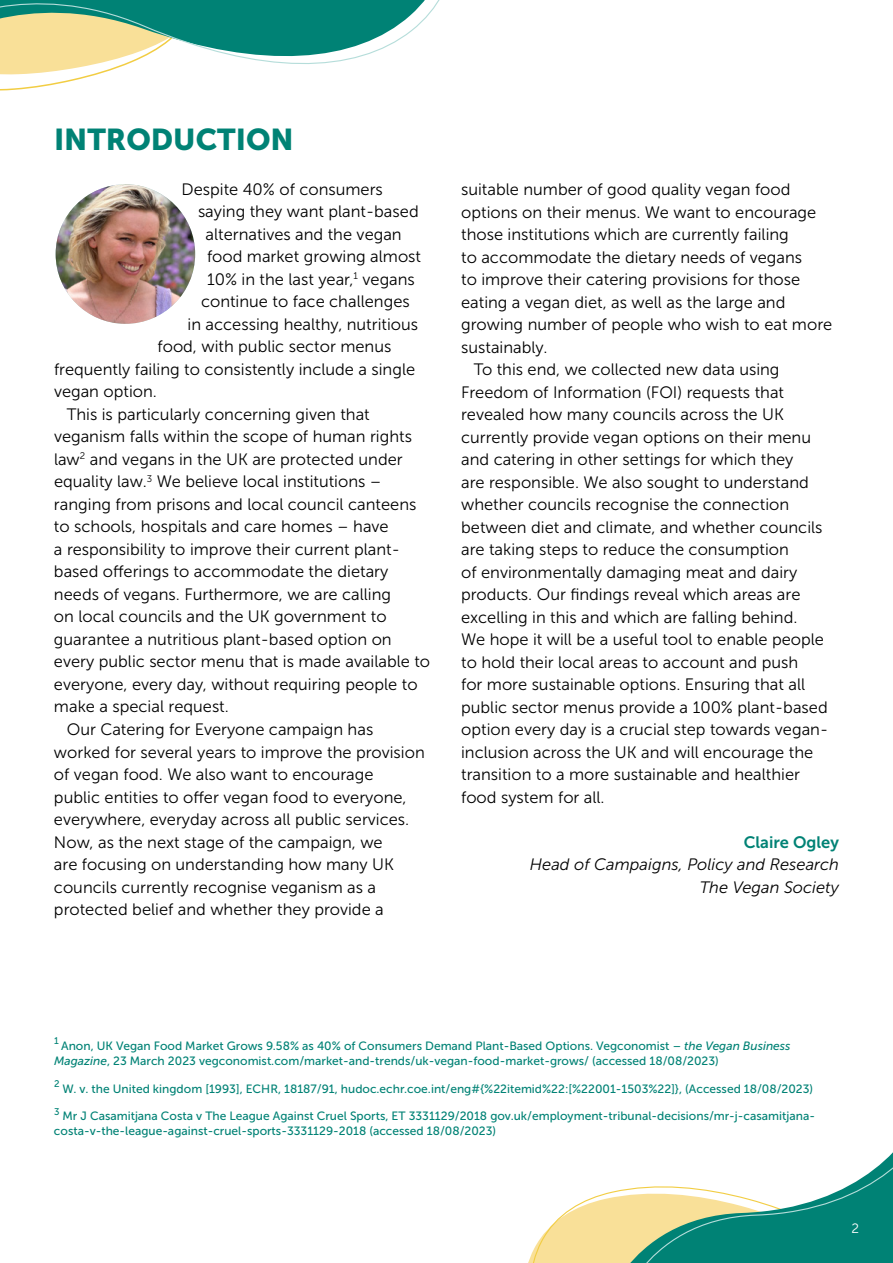
<style>
.page{position:relative;width:893px;height:1263px;background:#fff}
.page>*{position:absolute;margin:0;border:0;box-sizing:border-box;transform-origin:0 0}
.t1{font:30px "Museo Sans 900";color:#008275}
.t2{font:16.5px "Museo Sans 300";color:#000}
.t3{font:italic 16.5px/22.5px "Museo Sans 300";color:#000;text-align:right}
.t4{font:16.5px "Museo Sans 700";color:#008275}
.t5{font:13.5px "Museo Sans 300";color:#fff}
.t6{font:12px/15px "Museo Sans 500";color:#008275}
.t7{font:9.6px "Museo Sans 500";color:#008275}
.s1{font-style:italic}
</style>
<div class="page">
<img style="left:56px;top:184px;width:139px;height:140px;border-radius:70px">
<svg style="left:0;top:0;width:440px;height:91px"></svg>
<svg style="left:528px;top:1195px;width:70px;height:68px"></svg>
<svg style="left:598px;top:1191px;width:14px;height:72px"></svg>
<svg style="left:612px;top:1152px;width:281px;height:111px"></svg>
<h1 class="t1" style="left:54px;top:122px;width:241px">INTRODUCTION</h1>
<p class="t2" style="left:182px;top:180px;width:203px">Despite 40% of consumers</p>
<p class="t2" style="left:198px;top:203px;width:222px">saying they want plant-based</p>
<p class="t2" style="left:206px;top:225px;width:198px">alternatives and the vegan</p>
<p class="t2" style="left:207px;top:248px;width:216px">food market growing almost</p>
<p class="t2" style="left:207px;top:270px;width:209px">10% in the last year,<sup>1</sup> vegans</p>
<p class="t2" style="left:201px;top:293px;width:210px">continue to face challenges</p>
<p class="t2" style="left:188px;top:315px;width:232px">in accessing healthy, nutritious</p>
<p class="t2" style="left:158px;top:338px;width:235px">food, with public sector menus</p>
<p class="t2" style="left:54px;top:360px;width:363px">frequently failing to consistently include a single</p>
<p class="t2" style="left:54px;top:383px;width:104px">vegan option.</p>
<p class="t2" style="left:67px;top:405px;width:304px">This is particularly concerning given that</p>
<p class="t2" style="left:54px;top:428px;width:359px">veganism falls within the scope of human rights</p>
<p class="t2" style="left:54px;top:450px;width:350px">law<sup>2</sup> and vegans in the UK are protected under</p>
<p class="t2" style="left:54px;top:473px;width:329px">equality law.<sup>3</sup> We believe local institutions –</p>
<p class="t2" style="left:54px;top:495px;width:364px">ranging from prisons and local council canteens</p>
<p class="t2" style="left:54px;top:518px;width:336px">to schools, hospitals and care homes – have</p>
<p class="t2" style="left:54px;top:540px;width:347px">a responsibility to improve their current plant-</p>
<p class="t2" style="left:54px;top:563px;width:336px">based offerings to accommodate the dietary</p>
<p class="t2" style="left:54px;top:585px;width:339px">needs of vegans. Furthermore, we are calling</p>
<p class="t2" style="left:54px;top:608px;width:334px">on local councils and the UK government to</p>
<p class="t2" style="left:54px;top:630px;width:339px">guarantee a nutritious plant-based option on</p>
<p class="t2" style="left:54px;top:653px;width:378px">every public sector menu that is made available to</p>
<p class="t2" style="left:54px;top:675px;width:365px">everyone, every day, without requiring people to</p>
<p class="t2" style="left:54px;top:698px;width:176px">make a special request.</p>
<p class="t2" style="left:67px;top:720px;width:308px">Our Catering for Everyone campaign has</p>
<p class="t2" style="left:54px;top:743px;width:372px">worked for several years to improve the provision</p>
<p class="t2" style="left:54px;top:765px;width:321px">of vegan food. We also want to encourage</p>
<p class="t2" style="left:54px;top:788px;width:354px">public entities to offer vegan food to everyone,</p>
<p class="t2" style="left:54px;top:810px;width:357px">everywhere, everyday across all public services.</p>
<p class="t2" style="left:54px;top:833px;width:330px">Now, as the next stage of the campaign, we</p>
<p class="t2" style="left:54px;top:855px;width:342px">are focusing on understanding how many UK</p>
<p class="t2" style="left:54px;top:878px;width:324px">councils currently recognise veganism as a</p>
<p class="t2" style="left:54px;top:900px;width:331px">protected belief and whether they provide a</p>
<p class="t2" style="left:461px;top:180px;width:331px">suitable number of good quality vegan food</p>
<p class="t2" style="left:461px;top:203px;width:357px">options on their menus. We want to encourage</p>
<p class="t2" style="left:461px;top:225px;width:329px">those institutions which are currently failing</p>
<p class="t2" style="left:461px;top:248px;width:343px">to accommodate the dietary needs of vegans</p>
<p class="t2" style="left:461px;top:270px;width:341px">to improve their catering provisions for those</p>
<p class="t2" style="left:461px;top:293px;width:326px">eating a vegan diet, as well as the large and</p>
<p class="t2" style="left:461px;top:315px;width:373px">growing number of people who wish to eat more</p>
<p class="t2" style="left:461px;top:338px;width:88px">sustainably.</p>
<p class="t2" style="left:474px;top:360px;width:307px">To this end, we collected new data using</p>
<p class="t2" style="left:461px;top:383px;width:324px">Freedom of Information (FOI) requests that</p>
<p class="t2" style="left:461px;top:405px;width:324px">revealed how many councils across the UK</p>
<p class="t2" style="left:461px;top:428px;width:351px">currently provide vegan options on their menu</p>
<p class="t2" style="left:461px;top:450px;width:334px">and catering in other settings for which they</p>
<p class="t2" style="left:461px;top:473px;width:349px">are responsible. We also sought to understand</p>
<p class="t2" style="left:461px;top:495px;width:330px">whether councils recognise the connection</p>
<p class="t2" style="left:461px;top:518px;width:363px">between diet and climate, and whether councils</p>
<p class="t2" style="left:461px;top:540px;width:329px">are taking steps to reduce the consumption</p>
<p class="t2" style="left:461px;top:563px;width:338px">of environmentally damaging meat and dairy</p>
<p class="t2" style="left:461px;top:586px;width:341px">products. Our findings reveal which areas are</p>
<p class="t2" style="left:461px;top:608px;width:338px">excelling in this and which are falling behind.</p>
<p class="t2" style="left:461px;top:631px;width:364px">We hope it will be a useful tool to enable people</p>
<p class="t2" style="left:461px;top:653px;width:339px">to hold their local areas to account and push</p>
<p class="t2" style="left:461px;top:676px;width:345px">for more sustainable options. Ensuring that all</p>
<p class="t2" style="left:461px;top:698px;width:368px">public sector menus provide a 100% plant-based</p>
<p class="t2" style="left:461px;top:721px;width:368px">option every day is a crucial step towards vegan-</p>
<p class="t2" style="left:461px;top:743px;width:354px">inclusion across the UK and will encourage the</p>
<p class="t2" style="left:461px;top:766px;width:340px">transition to a more sustainable and healthier</p>
<p class="t2" style="left:461px;top:788px;width:145px">food system for all.</p>
<p class="t4" style="left:744px;top:833px;width:97px">Claire Ogley</p>
<p class="t3" style="left:530px;top:853px;width:311px">Head of Campaigns, Policy and Research<br>The Vegan Society</p>
<p class="t7" style="left:54px;top:1036px;width:6px">1</p>
<p class="t6" style="left:54px;top:1038px;width:738px;text-indent:7px">Anon, UK Vegan Food Market Grows 9.58% as 40% of Consumers Demand Plant-Based Options. Vegconomist – <span class="s1">the Vegan Business<br>Magazine</span>, 23 March 2023 vegconomist.com/market-and-trends/uk-vegan-food-market-grows/ (accessed 18/08/2023)</p>
<p class="t7" style="left:54px;top:1078px;width:7px">2</p>
<p class="t6" style="left:63px;top:1081px;width:752px">W. v. the United kingdom [1993], ECHR, 18187/91, hudoc.echr.coe.int/eng#{%22itemid%22:[%22001-1503%22]}, (Accessed 18/08/2023)</p>
<p class="t7" style="left:54px;top:1106px;width:7px">3</p>
<p class="t6" style="left:54px;top:1109px;width:762px;text-indent:9px">Mr J Casamitjana Costa v The League Against Cruel Sports, ET 3331129/2018 gov.uk/employment-tribunal-decisions/mr-j-casamitjana&shy;costa-v-the-league-against-cruel-sports-3331129-2018 (accessed 18/08/2023)</p>
<p class="t5" style="left:851px;top:1221px;width:9px">2</p>
</div>
